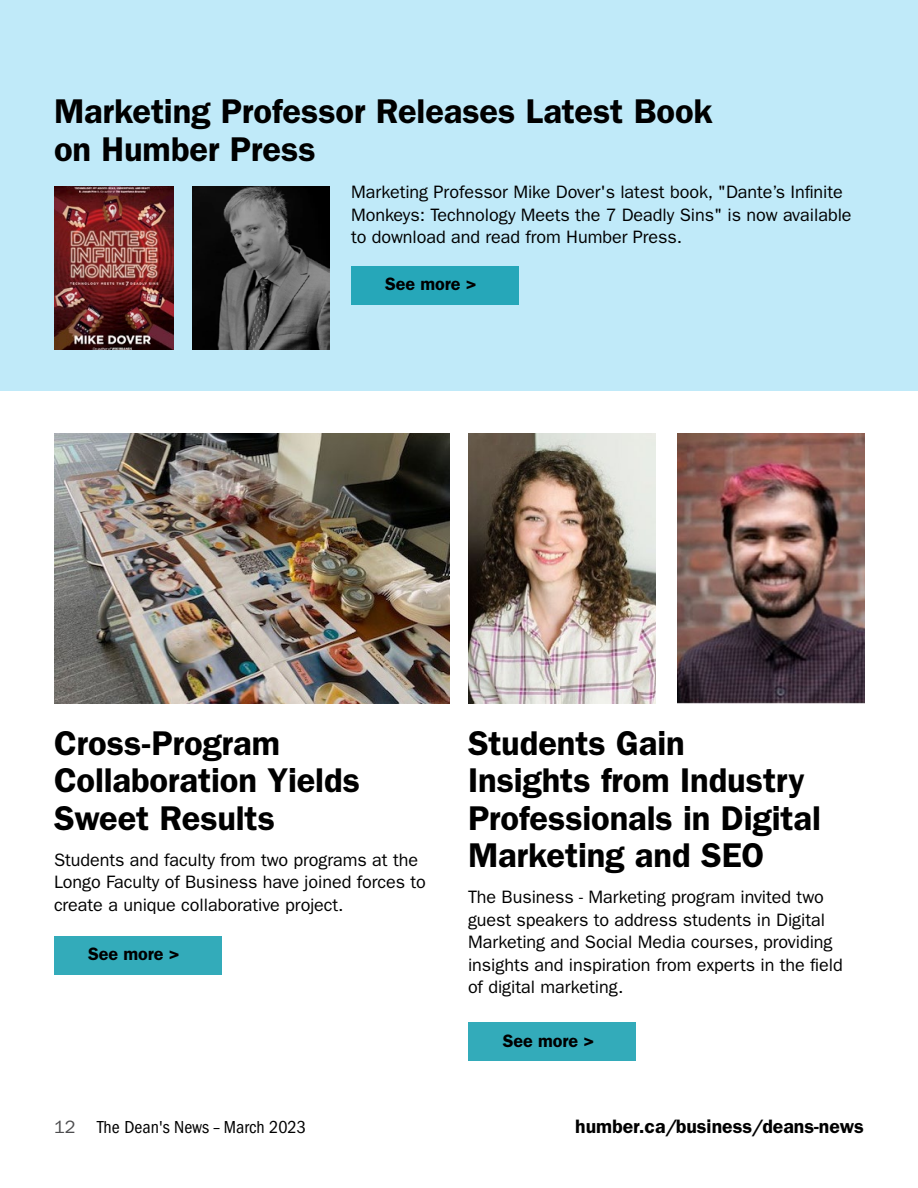
<style>
.page{position:relative;width:918px;height:1188px;background:#fff}
.page>*{position:absolute;margin:0;border:0;box-sizing:border-box;transform-origin:0 0}
.t1{font:600 34.5px/37.5px "ITC Franklin Gothic Std";letter-spacing:-.005em;color:#000}
.t2{font:600 19.5px "ITC Franklin Gothic Std";color:#000}
.t3{font:18px/22.5px "ITC Franklin Gothic Std";letter-spacing:-.005em;color:#000}
.t4{font:condensed 18px "ITC Franklin Gothic Std";color:#000}
.t5{font:600 18px "ITC Franklin Gothic Std";letter-spacing:-.005em;color:#000}
.s1{font-stretch:normal;color:#4d4d4f}
</style>
<div class="page">
<div style="left:0;top:0;width:918px;height:391px;background:#c0eaf9"></div>
<div style="left:54px;top:936px;width:167px;height:38px;background:#33abba"></div>
<div style="left:469px;top:1023px;width:167px;height:38px;background:#33abba"></div>
<img style="left:54px;top:434px;width:396px;height:269px">
<div style="left:351px;top:266px;width:167px;height:39px;background:#26a7b9"></div>
<img style="left:192px;top:186px;width:138px;height:164px">
<img style="left:54px;top:186px;width:120px;height:164px">
<img style="left:468px;top:434px;width:188px;height:269px">
<img style="left:677px;top:434px;width:188px;height:269px">
<h1 class="t1" style="left:54px;top:93px;width:660px">Marketing Professor Releases Latest Book on Humber Press</h1>
<p class="t3" style="left:351px;top:181px;width:502px">Marketing Professor Mike Dover's latest book, "Dante’s Infinite<br>Monkeys: Technology Meets the 7 Deadly Sins" is now available to download and read from Humber Press.</p>
<p class="t5" style="left:385px;top:274px;width:93px">See more &gt;</p>
<h1 class="t1" style="left:54px;top:724px;width:308px">Cross-Program<br>Collaboration Yields<br>Sweet Results</h1>
<p class="t3" style="left:54px;top:849px;width:373px">Students and faculty from two programs at the<br>Longo Faculty of Business have joined forces to create a unique collaborative project.</p>
<p class="t5" style="left:88px;top:943px;width:93px">See more &gt;</p>
<h1 class="t1" style="left:468px;top:724px;width:354px">Students Gain<br>Insights from Industry<br>Professionals in Digital<br>Marketing and SEO</h1>
<p class="t3" style="left:468px;top:886px;width:376px">The Business - Marketing program invited two guest speakers to address students in Digital Marketing and Social Media courses, providing insights and inspiration from experts in the field of digital marketing.</p>
<p class="t5" style="left:503px;top:1030px;width:93px">See more &gt;</p>
<p class="t4" style="left:54px;top:1117px;width:254px"><span class="s1">12</span> The Dean's News – March 2023</p>
<p class="t2" style="left:575px;top:1115px;width:290px">humber.ca/business/deans-news</p>
</div>
